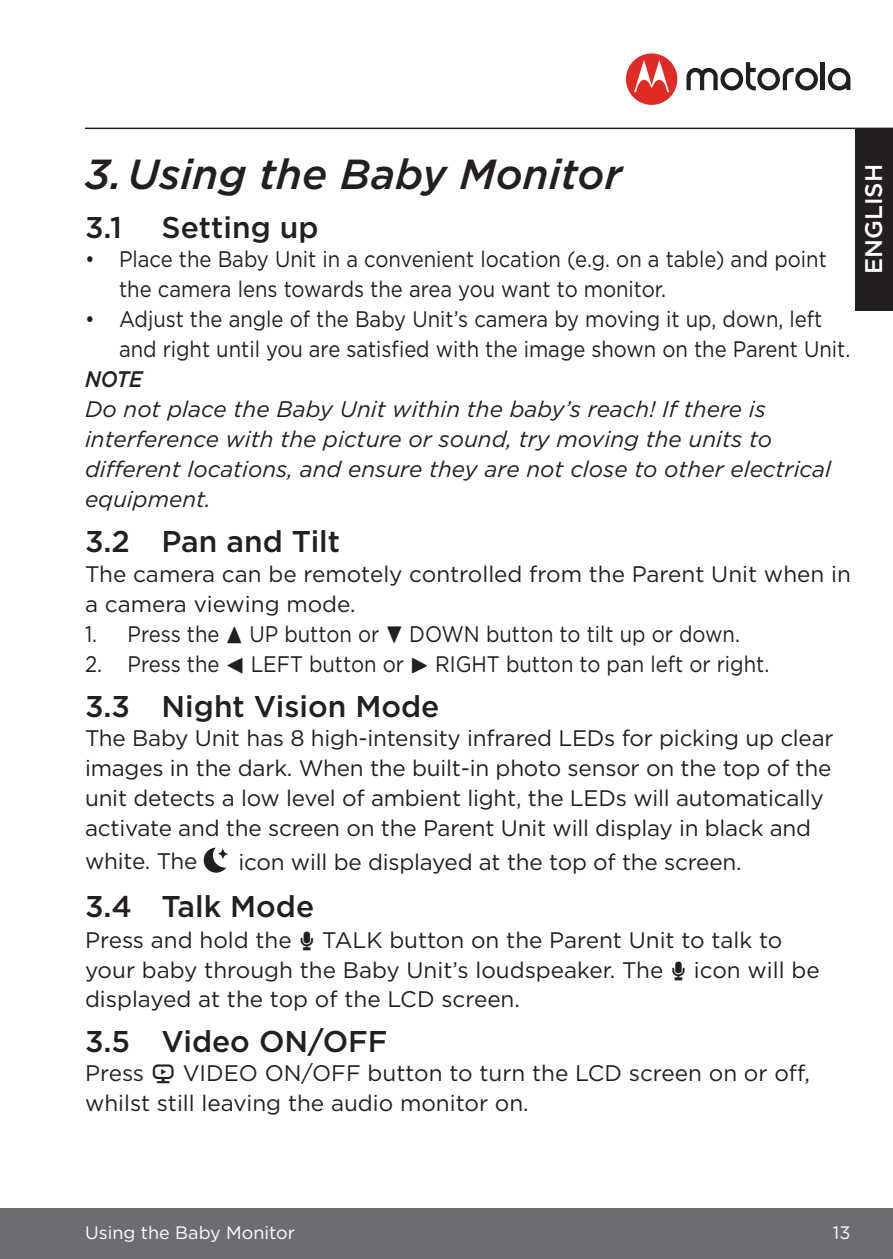
<style>
.page{position:relative;width:893px;height:1259px;background:#fff}
.page>*{position:absolute;margin:0;border:0;box-sizing:border-box;transform-origin:0 0}
.t1{font:italic 500 42px "Gotham";color:#231f20}
.t2{font:500 30px "Gotham";color:#231f20}
.t3{font:500 24px "Gotham";color:#fff}
.t4{font:22.5px/30px "Gotham";color:#231f20}
.t5{font:22.5px/30px "Gotham";color:#231f20;scale:.9 1}
.t6{font:italic 22.5px/30px "Gotham";color:#231f20}
.t7{font:italic 500 22.5px "Gotham";color:#231f20;scale:.9 1}
.t8{font:18px "Gotham";color:#fff}
.s1{font-family:"MBP33 36"}
.s2{font-family:"MBP33 36";font-size:24px}
</style>
<div class="page">
<div style="left:0;top:1208px;width:893px;height:51px;background:#6c6d70"></div>
<hr style="left:85px;top:128px;width:808px;height:1px;background:#231f20">
<div style="left:855px;top:128px;width:38px;height:182px;background:#231f20"></div>
<div style="left:626px;top:53px;width:51px;height:52px;background:#e02a26;border-radius:50%"></div>
<svg style="left:634px;top:60px;width:35px;height:32px"></svg>
<svg style="left:828px;top:68px;width:22px;height:22px"></svg>
<hr style="left:821px;top:62px;width:4px;height:28px;background:#221f1f">
<svg style="left:686px;top:62px;width:132px;height:28px"></svg>
<svg style="left:204px;top:847px;width:22px;height:25px"></svg>
<h1 class="t1" style="left:85px;top:146px;width:538px">3.Using the Baby Monitor</h1>
<h2 class="t2" style="left:85px;top:207px;width:38px">3.1</h2>
<h2 class="t2" style="left:162px;top:207px;width:159px">Setting up</h2>
<p class="t5" style="left:119px;top:244px;width:788px;text-indent:-34px">• Place the Baby Unit in a convenient location (e.g. on a table) and point the camera lens towards the area you want to monitor.</p>
<p class="t5" style="left:119px;top:304px;width:814px;text-indent:-34px">• Adjust the angle of the Baby Unit’s camera by moving it up, down, left and right until you are satisfied with the image shown on the Parent Unit.</p>
<p class="t7" style="left:85px;top:364px;width:65px">NOTE</p>
<p class="t6" style="left:85px;top:394px;width:748px">Do not place the Baby Unit within the baby’s reach! If there is interference with the picture or sound, try moving the units to different locations, and ensure they are not close to other electrical equipment.</p>
<h2 class="t2" style="left:85px;top:522px;width:257px">3.2 Pan and Tilt</h2>
<p class="t4" style="left:85px;top:558px;width:767px">The camera can be remotely controlled from the Parent Unit when in a camera viewing mode.</p>
<p class="t5" style="left:85px;top:618px;width:729px">1. Press the <span class="s1">+</span> UP button or <span class="s1">-</span> DOWN button to tilt up or down.</p>
<p class="t5" style="left:85px;top:648px;width:762px">2. Press the <span class="s1">&lt;</span> LEFT button or <span class="s1">&gt;</span> RIGHT button to pan left or right.</p>
<h2 class="t2" style="left:85px;top:686px;width:356px">3.3 Night Vision Mode</h2>
<p class="t4" style="left:85px;top:723px;width:750px">The Baby Unit has 8 high-intensity infrared LEDs for picking up clear images in the dark. When the built-in photo sensor on the top of the unit detects a low level of ambient light, the LEDs will automatically activate and the screen on the Parent Unit will display in black and</p>
<p class="t4" style="left:85px;top:846px;width:114px">white. The</p>
<p class="t4" style="left:239px;top:846px;width:504px">icon will be displayed at the top of the screen.</p>
<h2 class="t2" style="left:85px;top:887px;width:231px">3.4 Talk Mode</h2>
<p class="t4" style="left:85px;top:924px;width:736px">Press and hold the <span class="s2">T</span> TALK button on the Parent Unit to talk to your baby through the Baby Unit’s loudspeaker. The <span class="s2">T</span> icon will be displayed at the top of the LCD screen.</p>
<h2 class="t2" style="left:85px;top:1021px;width:304px">3.5 Video ON/OFF</h2>
<p class="t4" style="left:85px;top:1058px;width:726px">Press <span class="s1">V</span> VIDEO ON/OFF button to turn the LCD screen on or off, whilst still leaving the audio monitor on.</p>
<p class="t3" style="left:858px;top:274px;width:111px;rotate:-90deg">ENGLISH</p>
<p class="t8" style="left:85px;top:1221px;width:212px">Using the Baby Monitor</p>
<p class="t8" style="left:833px;top:1221px;width:19px">13</p>
</div>
